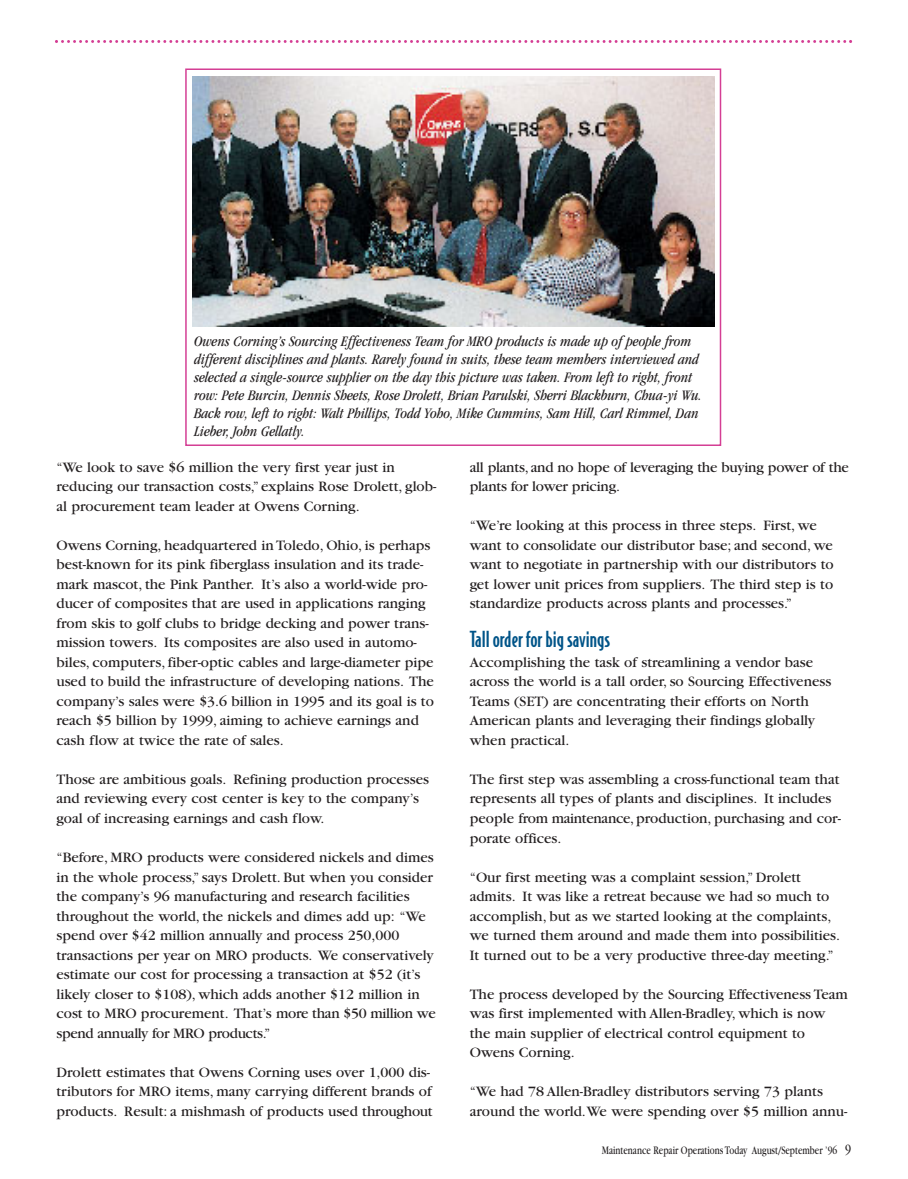
<style>
.page{position:relative;width:908px;height:1179px;background:#fff}
.page>*{position:absolute;margin:0;border:0;box-sizing:border-box;transform-origin:0 0}
.t1{font:500 21px "Bodega Sans";color:#005488}
.t2{font:15px/19.5px "Garamond";color:#231f20}
.t3{font:italic condensed 15px/18px "Garamond";color:#231f20}
.t4{font:12px "Garamond";color:#231f20;scale:.75 1}
.s1{font-size:15px}
</style>
<div class="page">
<img style="left:55px;top:40px;width:798px;height:406px">
<p class="t3" style="left:194px;top:333px;width:509px">Owens Corning’s Sourcing Effectiveness Team for MRO products is made up of people from different disciplines and plants. Rarely found in suits, these team members interviewed and selected a single-source supplier on the day this picture was taken. From left to right, front row: Pete Burcin, Dennis Sheets, Rose Drolett, Brian Parulski, Sherri Blackburn, Chua-yi Wu.<br>Back row, left to right: Walt Phillips, Todd Yoho, Mike Cummins, Sam Hill, Carl Rimmel, Dan Lieber, John Gellatly.</p>
<p class="t2" style="left:56px;top:458px;width:381px">“We look to save $6 million the very first year just in reducing our transaction costs,” explains Rose Drolett, glob&shy;al procurement team leader at Owens Corning.</p>
<p class="t2" style="left:56px;top:536px;width:379px">Owens Corning, headquartered in Toledo, Ohio, is perhaps best-known for its pink fiberglass insulation and its trade&shy;mark mascot, the Pink Panther. It’s also a world-wide pro&shy;ducer of composites that are used in applications ranging from skis to golf clubs to bridge decking and power trans&shy;mission towers. Its composites are also used in automo&shy;biles, computers, fiber-optic cables and large-diameter pipe used to build the infrastructure of developing nations. The company’s sales were $3.6 billion in 1995 and its goal is to reach $5 billion by 1999, aiming to achieve earnings and cash flow at twice the rate of sales.</p>
<p class="t2" style="left:56px;top:770px;width:374px">Those are ambitious goals. Refining production processes and reviewing every cost center is key to the company’s goal of increasing earnings and cash flow.</p>
<p class="t2" style="left:56px;top:848px;width:381px">“Before, MRO products were considered nickels and dimes in the whole process,” says Drolett. But when you consider the company’s 96 manufacturing and research facilities throughout the world, the nickels and dimes add up: “We spend over $42 million annually and process 250,000 transactions per year on MRO products. We conservatively estimate our cost for processing a transaction at $52 (it’s likely closer to $108), which adds another $12 million in cost to MRO procurement. That’s more than $50 million we spend annually for MRO products.”</p>
<p class="t2" style="left:56px;top:1063px;width:378px">Drolett estimates that Owens Corning uses over 1,000 dis&shy;tributors for MRO items, many carrying different brands of products. Result: a mishmash of products used throughout</p>
<p class="t2" style="left:469px;top:458px;width:380px">all plants, and no hope of leveraging the buying power of the plants for lower pricing.</p>
<p class="t2" style="left:469px;top:517px;width:365px">“We’re looking at this process in three steps. First, we want to consolidate our distributor base; and second, we want to negotiate in partnership with our distributors to get lower unit prices from suppliers. The third step is to standardize products across plants and processes.”</p>
<h1 class="t1" style="left:469px;top:632px;width:142px">Tall order for big savings</h1>
<p class="t2" style="left:469px;top:653px;width:363px">Accomplishing the task of streamlining a vendor base across the world is a tall order, so Sourcing Effectiveness Teams (SET) are concentrating their efforts on North American plants and leveraging their findings globally when practical.</p>
<p class="t2" style="left:469px;top:770px;width:373px">The first step was assembling a cross-functional team that represents all types of plants and disciplines. It includes people from maintenance,production, purchasing and cor&shy;porate offices.</p>
<p class="t2" style="left:469px;top:868px;width:372px">“Our first meeting was a complaint session,” Drolett admits. It was like a retreat because we had so much to accomplish, but as we started looking at the complaints, we turned them around and made them into possibilities.<br>It turned out to be a very productive three-day meeting.”</p>
<p class="t2" style="left:469px;top:985px;width:379px">The process developed by the Sourcing Effectiveness Team was first implemented with Allen-Bradley, which is now the main supplier of electrical control equipment to Owens Corning.</p>
<p class="t2" style="left:469px;top:1082px;width:379px">“We had 78 Allen-Bradley distributors serving 73 plants around the world.We were spending over $5 million annu-</p>
<p class="t4" style="left:601px;top:1145px;width:333px">Maintenance Repair Operations Today August/September ’96 <span class="s1">9</span></p>
</div>
